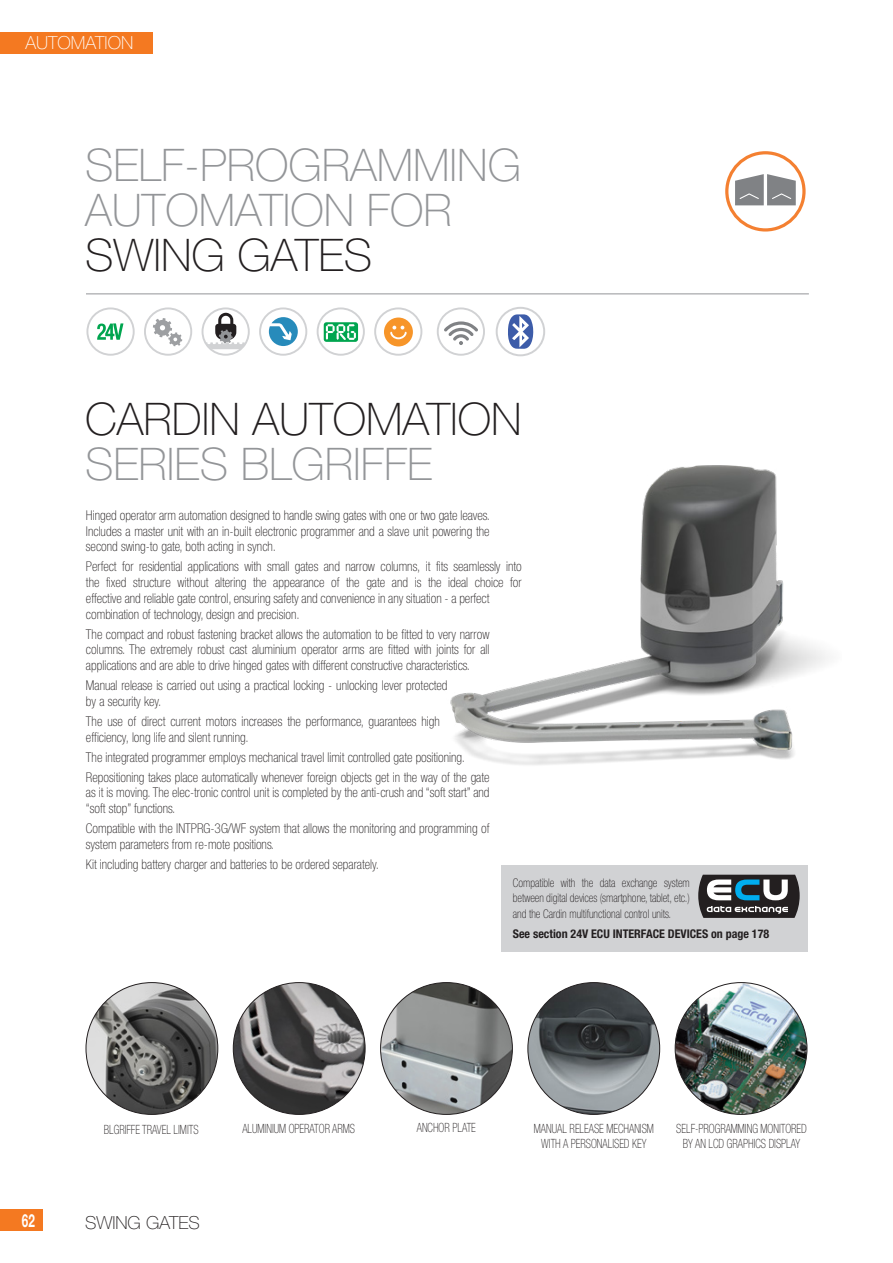
<style>
.page{position:relative;width:893px;height:1263px;background:#fff}
.page>*{position:absolute;margin:0;border:0;box-sizing:border-box;transform-origin:0 0}
.t1{font:100 45px/45px "Helvetica Neue LT Std";color:#231f20}
.t2{font:100 45px "Helvetica Neue LT Std";color:#939598}
.t3{font:100 18px "Helvetica Neue LT Std";color:#fff}
.t4{font:100 18px "Helvetica Neue LT Std";color:#231f20}
.t5{font:700 18px "Helvetica Neue LT Std";color:#fff;scale:.65 1}
.t6{font:100 condensed 13.5px/15.8px "Helvetica Neue LT Std";color:#231f20}
.t7{font:100 condensed 12.75px/15px "Helvetica Neue LT Std";color:#231f20;text-align:center;scale:.85 1}
.t8{font:100 condensed 12px/15.8px "Helvetica Neue LT Std";color:#231f20;text-align:justify;scale:.93 1}
.t9{font:700 condensed 12px "Helvetica Neue LT Std";color:#231f20}
.s1{color:#939598}
</style>
<div class="page">
<div style="left:0;top:1209px;width:43px;height:22px;background:#f47921"></div>
<div style="left:0;top:32px;width:153px;height:21px;background:#f47921"></div>
<div style="left:502px;top:864px;width:306px;height:87px;background:#d1d2d4"></div>
<hr style="left:86px;top:293px;width:723px;height:1px;background:#939598">
<img style="left:381px;top:982px;width:131px;height:132px;border-radius:66px">
<img style="left:528px;top:982px;width:132px;height:132px;border-radius:66px">
<img style="left:233px;top:982px;width:132px;height:132px;border-radius:66px">
<img style="left:86px;top:982px;width:132px;height:132px;border-radius:66px">
<img style="left:675px;top:982px;width:132px;height:132px;border-radius:66px">
<img style="left:450px;top:465px;width:378px;height:300px">
<svg style="left:97px;top:323px;width:26px;height:17px"></svg>
<div style="left:86px;top:307px;width:49px;height:49px;border:2px solid #d1d2d4;border-radius:50%"></div>
<div style="left:259px;top:307px;width:48px;height:49px;border:2px solid #d1d2d4;border-radius:50%"></div>
<svg style="left:269px;top:317px;width:29px;height:29px"></svg>
<div style="left:144px;top:307px;width:48px;height:49px;border:2px solid #d1d2d4;border-radius:50%"></div>
<svg style="left:153px;top:318px;width:29px;height:28px"></svg>
<div style="left:317px;top:307px;width:48px;height:49px;border:2px solid #d1d2d4;border-radius:50%"></div>
<svg style="left:324px;top:322px;width:34px;height:20px"></svg>
<div style="left:374px;top:307px;width:48px;height:49px;border:2px solid #d1d2d4;border-radius:50%"></div>
<div style="left:384px;top:317px;width:29px;height:29px;background:#f79529;border-radius:50%"></div>
<svg style="left:390px;top:326px;width:17px;height:14px"></svg>
<div style="left:437px;top:307px;width:48px;height:49px;border:2px solid #d1d2d4;border-radius:50%"></div>
<svg style="left:444px;top:321px;width:34px;height:24px"></svg>
<div style="left:725px;top:151px;width:81px;height:81px;border:3px solid #f48031;border-radius:50%"></div>
<svg style="left:735px;top:174px;width:61px;height:31px"></svg>
<svg style="left:698px;top:875px;width:102px;height:43px"></svg>
<div style="left:496px;top:307px;width:49px;height:49px;border:2px solid #d1d2d4;border-radius:50%"></div>
<svg style="left:508px;top:314px;width:25px;height:35px"></svg>
<div style="left:202px;top:307px;width:48px;height:49px;border:2px solid #d1d2d4;border-radius:50%"></div>
<svg style="left:205px;top:313px;width:40px;height:36px"></svg>
<h2 class="t3" style="left:26px;top:32px;width:109px">AUTOMATION</h2>
<p class="t2" style="left:85px;top:139px;width:438px">SELF-PROGRAMMING</p>
<p class="t2" style="left:85px;top:184px;width:368px">AUTOMATION FOR</p>
<p class="t1" style="left:85px;top:232px;width:289px">SWING GATES</p>
<p class="t1" style="left:85px;top:396px;width:438px">CARDIN AUTOMATION<br><span class="s1">SERIES BLGRIFFE</span></p>
<p class="t6" style="left:86px;top:507px;width:406px;text-align:justify">Hinged operator arm automation designed to handle swing gates with one or two gate leaves.<br>Includes a master unit with an in-built electronic programmer and a slave unit powering the second swing-to gate, both acting in synch.</p>
<p class="t6" style="left:86px;top:559px;width:437px">Perfect for residential applications with small gates and narrow columns, it fits seamlessly into the fixed structure without altering the appearance of the gate and is the ideal choice for effective and reliable gate control, ensuring safety and convenience in any situation - a perfect combination of technology, design and precision.</p>
<p class="t6" style="left:86px;top:626px;width:405px;text-align:justify">The compact and robust fastening bracket allows the automation to be fitted to very narrow columns. The extremely robust cast aluminium operator arms are fitted with joints for all applications and are able to drive hinged gates with different constructive characteristics.</p>
<p class="t6" style="left:86px;top:677px;width:363px">Manual release is carried out using a practical locking - unlocking lever protected by a security key.</p>
<p class="t6" style="left:86px;top:713px;width:355px">The use of direct current motors increases the performance, guarantees high efficiency, long life and silent running.</p>
<p class="t6" style="left:86px;top:747px;width:405px;line-height:20px">The integrated programmer employs mechanical travel limit controlled gate positioning.<br>Repositioning takes place automatically whenever foreign objects get in the way of the gate</p>
<p class="t6" style="left:86px;top:785px;width:405px">as it is moving. The elec-tronic control unit is completed by the anti-crush and “soft start” and “soft stop” functions.</p>
<p class="t6" style="left:86px;top:820px;width:405px">Compatible with the INTPRG-3G/WF system that allows the monitoring and programming of system parameters from re-mote positions.</p>
<p class="t6" style="left:86px;top:856px;width:294px">Kit including battery charger and batteries to be ordered separately.</p>
<p class="t8" style="left:513px;top:874px;width:192px">Compatible with the data exchange system between digital devices (smartphone, tablet, etc.) and the Cardin multifunctional control units.</p>
<p class="t9" style="left:513px;top:926px;width:258px">See section 24V ECU INTERFACE DEVICES on page 178</p>
<h2 class="t5" style="left:22px;top:1209px;width:22px">62</h2>
<p class="t7" style="left:104px;top:1122px;width:113px">BLGRIFFE TRAVEL LIMITS</p>
<p class="t7" style="left:242px;top:1120px;width:134px">ALUMINIUM OPERATOR ARMS</p>
<p class="t7" style="left:417px;top:1120px;width:71px">ANCHOR PLATE</p>
<p class="t4" style="left:85px;top:1212px;width:116px">SWING GATES</p>
<p class="t7" style="left:534px;top:1120px;width:143px">MANUAL RELEASE MECHANISM<br>WITH A PERSONALISED KEY</p>
<p class="t7" style="left:676px;top:1120px;width:155px">SELF-PROGRAMMING MONITORED<br>BY AN LCD GRAPHICS DISPLAY</p>
</div>
